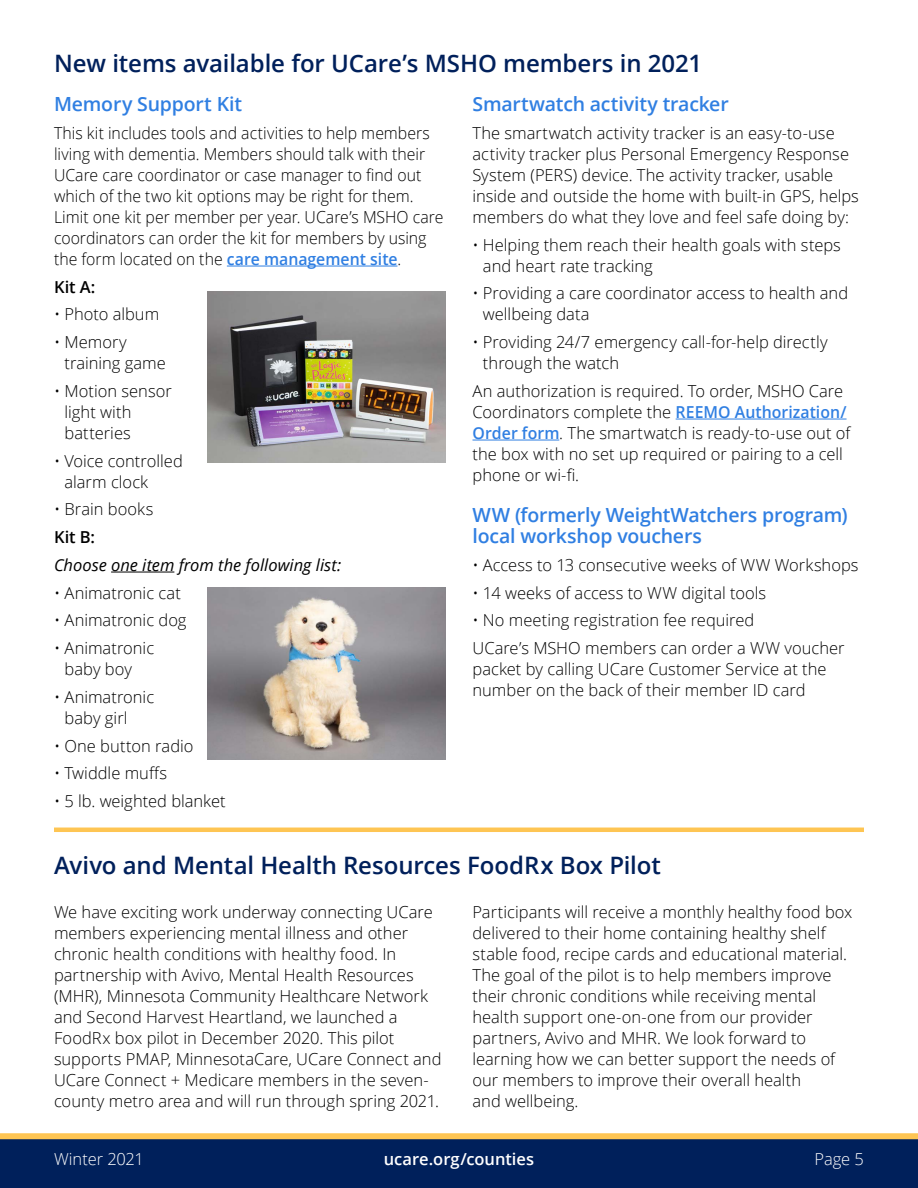
<style>
.page{position:relative;width:918px;height:1188px;background:#fff}
.page>*{position:absolute;margin:0;border:0;box-sizing:border-box;transform-origin:0 0}
.t1{font:600 24px "Open Sans";letter-spacing:-.005em;color:#00205b}
.t2{font:600 19.5px/21px "Open Sans";letter-spacing:-.01em;color:#307fe2}
.t3{font:300 16.5px/21px "Open Sans";color:#000}
.t4{font:300 16.5px/21px "Open Sans";color:#000;scale:.96 1}
.t5{font:italic 16.5px "Open Sans";color:#000}
.t6{font:600 16.5px "Open Sans";color:#fff}
.t7{font:300 16.5px "Open Sans";letter-spacing:-.01em;color:#fff}
.t8{font:600 16.5px "Open Sans";color:#000}
.s1{font-weight:600;color:#307fe2}
</style>
<div class="page">
<svg style="left:0;top:1133px;width:918px;height:55px;background:#1c335a"></svg>
<hr style="left:227px;top:266px;width:170px;height:1px;background:#307fe2">
<hr style="left:111px;top:572px;width:63px;height:1px;background:#000">
<hr style="left:676px;top:419px;width:171px;height:1px;background:#307fe2">
<hr style="left:472px;top:440px;width:87px;height:1px;background:#307fe2">
<hr style="left:54px;top:828px;width:810px;height:4px;background:#fec553">
<img style="left:207px;top:291px;width:239px;height:172px">
<img style="left:207px;top:588px;width:239px;height:171px">
<p class="t1" style="left:54px;top:47px;width:650px">New items available for UCare’s MSHO members in 2021</p>
<p class="t2" style="left:54px;top:93px;width:190px">Memory Support Kit</p>
<p class="t4" style="left:54px;top:122px;width:407px">This kit includes tools and activities to help members living with dementia. Members should talk with their UCare care coordinator or case manager to find out which of the two kit options may be right for them.<br>Limit one kit per member per year. UCare’s MSHO care coordinators can order the kit for members by using the form located on the <span class="s1">care management site</span>.</p>
<p class="t8" style="left:54px;top:275px;width:43px">Kit A:</p>
<p class="t3" style="left:54px;top:303px;width:107px">• Photo album</p>
<p class="t3" style="left:64px;top:331px;width:103px;text-indent:-10px">• Memory training game</p>
<p class="t3" style="left:64px;top:380px;width:109px;text-indent:-10px">• Motion sensor light with batteries</p>
<p class="t3" style="left:64px;top:450px;width:120px;text-indent:-10px">• Voice controlled alarm clock</p>
<p class="t3" style="left:54px;top:498px;width:101px">• Brain books</p>
<p class="t8" style="left:54px;top:526px;width:43px">Kit B:</p>
<p class="t5" style="left:54px;top:553px;width:289px">Choose one item from the following list:</p>
<p class="t3" style="left:54px;top:582px;width:128px">• Animatronic cat</p>
<p class="t3" style="left:54px;top:609px;width:134px">• Animatronic dog</p>
<p class="t3" style="left:64px;top:637px;width:91px;text-indent:-10px">• Animatronic baby boy</p>
<p class="t3" style="left:64px;top:686px;width:91px;text-indent:-10px">• Animatronic baby girl</p>
<p class="t3" style="left:54px;top:735px;width:141px">• One button radio</p>
<p class="t3" style="left:54px;top:762px;width:115px">• Twiddle muffs</p>
<p class="t3" style="left:54px;top:790px;width:173px">• 5 lb. weighted blanket</p>
<p class="t2" style="left:472px;top:93px;width:258px">Smartwatch activity tracker</p>
<p class="t3" style="left:472px;top:122px;width:388px">The smartwatch activity tracker is an easy-to-use activity tracker plus Personal Emergency Response System (PERS) device. The activity tracker, usable inside and outside the home with built-in GPS, helps members do what they love and feel safe doing by:</p>
<p class="t3" style="left:483px;top:234px;width:359px;text-indent:-10px">• Helping them reach their health goals with steps and heart rate tracking</p>
<p class="t3" style="left:483px;top:282px;width:367px;text-indent:-10px">• Providing a care coordinator access to health and wellbeing data</p>
<p class="t3" style="left:483px;top:331px;width:346px;text-indent:-10px">• Providing 24/7 emergency call-for-help directly through the watch</p>
<p class="t3" style="left:472px;top:380px;width:379px">An authorization is required. To order, MSHO Care Coordinators complete the <span class="s1">REEMO Authorization/ Order form</span>. The smartwatch is ready-to-use out of the box with no set up required or pairing to a cell phone or wi-fi.</p>
<p class="t2" style="left:472px;top:504px;width:377px">WW (formerly WeightWatchers program) local workshop vouchers</p>
<p class="t3" style="left:472px;top:554px;width:388px">• Access to 13 consecutive weeks of WW Workshops</p>
<p class="t3" style="left:472px;top:582px;width:295px">• 14 weeks of access to WW digital tools</p>
<p class="t3" style="left:472px;top:609px;width:283px">• No meeting registration fee required</p>
<p class="t3" style="left:472px;top:637px;width:374px">UCare’s MSHO members can order a WW voucher packet by calling UCare Customer Service at the number on the back of their member ID card</p>
<p class="t1" style="left:54px;top:848px;width:608px">Avivo and Mental Health Resources FoodRx Box Pilot</p>
<p class="t3" style="left:54px;top:901px;width:389px">We have exciting work underway connecting UCare members experiencing mental illness and other chronic health conditions with healthy food. In partnership with Avivo, Mental Health Resources (MHR), Minnesota Community Healthcare Network and Second Harvest Heartland, we launched a FoodRx box pilot in December 2020. This pilot supports PMAP, MinnesotaCare, UCare Connect and UCare Connect + Medicare members in the seven&shy;county metro area and will run through spring 2021.</p>
<p class="t3" style="left:472px;top:901px;width:382px">Participants will receive a monthly healthy food box delivered to their home containing healthy shelf stable food, recipe cards and educational material.<br>The goal of the pilot is to help members improve their chronic conditions while receiving mental health support one-on-one from our provider partners, Avivo and MHR. We look forward to learning how we can better support the needs of our members to improve their overall health<br>and wellbeing.</p>
<p class="t7" style="left:54px;top:1148px;width:91px">Winter 2021</p>
<p class="t6" style="left:384px;top:1148px;width:152px">ucare.org/counties</p>
<p class="t7" style="left:815px;top:1148px;width:51px">Page 5</p>
</div>
